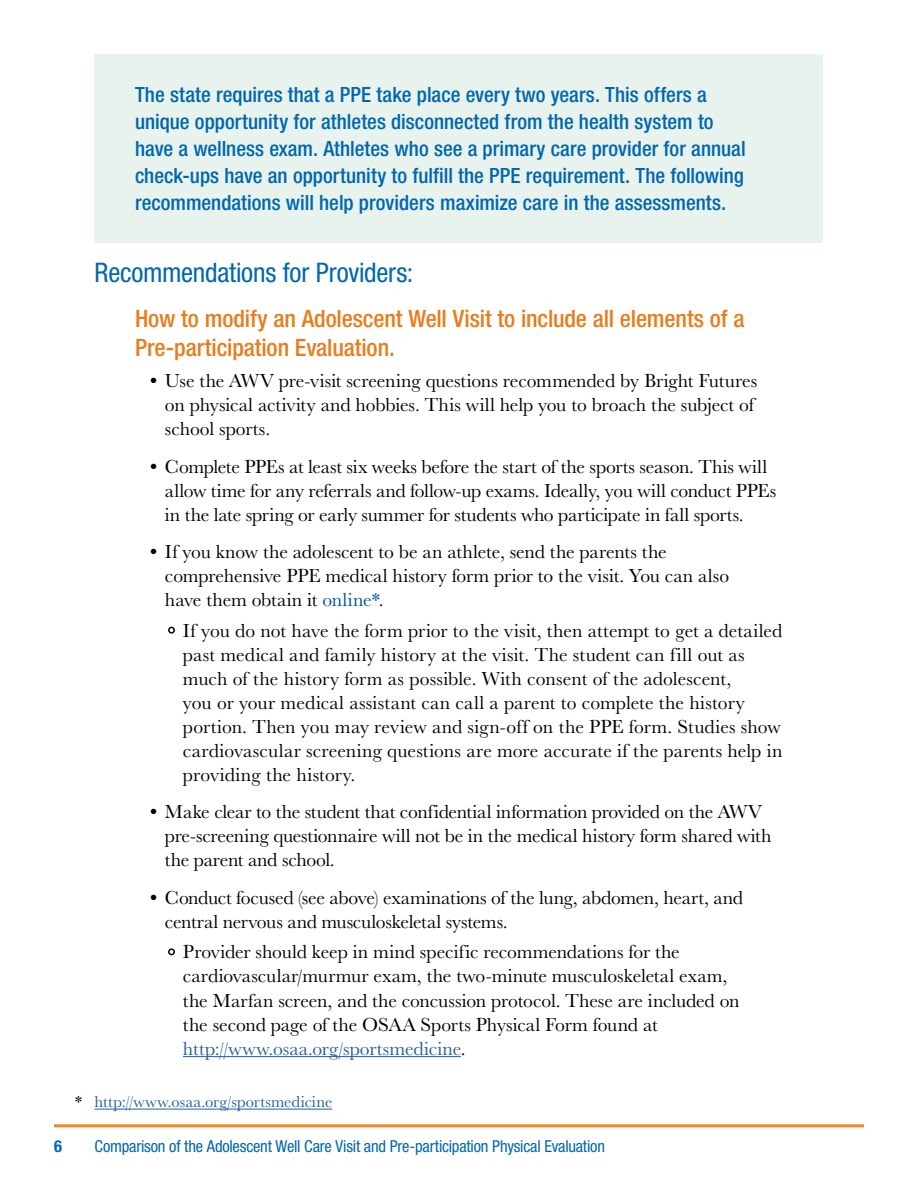
<style>
.page{position:relative;width:918px;height:1188px;background:#fff}
.page>*{position:absolute;margin:0;border:0;box-sizing:border-box;transform-origin:0 0}
.t1{font:condensed 27px "Helvetica Neue LT Std";letter-spacing:-.01em;color:#0067b0}
.t2{font:500 condensed 24px/28.8px "Helvetica Neue LT Std";letter-spacing:-.005em;color:#e87d1e}
.t3{font:500 condensed 21px/27px "Helvetica Neue LT Std";color:#0067b0}
.t4{font:19.5px/24px "Baskerville URW";letter-spacing:-.005em;color:#000}
.t5{font:condensed 16.5px "Helvetica Neue LT Std";letter-spacing:-.01em;color:#0067b0}
.t6{font:16.5px "Baskerville URW";letter-spacing:.005em;color:#215e9e}
.t7{font:700 condensed 16.5px "Helvetica Neue LT Std";color:#0067b0}
.s1{color:#005695}
.s2{color:#215e9e}
.s3{color:#000}
</style>
<div class="page">
<hr style="left:54px;top:1124px;width:810px;height:3px;background:#ec881d">
<hr style="left:94px;top:1109px;width:238px;height:1px;background:#215e9e">
<div style="left:94px;top:54px;width:730px;height:189px;background:#e8f3ee"></div>
<hr style="left:183px;top:1056px;width:278px;height:1px;background:#215e9e">
<div style="left:168px;top:627px;width:7px;height:7px;border:2px solid #000;border-radius:50%"></div>
<div style="left:168px;top:948px;width:7px;height:7px;border:2px solid #000;border-radius:50%"></div>
<p class="t3" style="left:135px;top:81px;width:612px">The state requires that a PPE take place every two years. This offers a unique opportunity for athletes disconnected from the health system to have a wellness exam. Athletes who see a primary care provider for annual check-ups have an opportunity to fulfill the PPE requirement. The following recommendations will help providers maximize care in the assessments.</p>
<h1 class="t1" style="left:94px;top:257px;width:320px">Recommendations for Providers:</h1>
<p class="t2" style="left:135px;top:304px;width:611px">How to modify an Adolescent Well Visit to include all elements of a<br>Pre-participation Evaluation.</p>
<p class="t4" style="left:165px;top:369px;width:594px;text-indent:-18px">• Use the AWV pre-visit screening questions recommended by Bright Futures on physical activity and hobbies. This will help you to broach the subject of school sports.</p>
<p class="t4" style="left:165px;top:454px;width:613px;text-indent:-18px">• Complete PPEs at least six weeks before the start of the sports season. This will allow time for any referrals and follow-up exams. Ideally, you will conduct PPEs in the late spring or early summer for students who participate in fall sports.</p>
<p class="t4" style="left:165px;top:540px;width:566px;text-indent:-18px">• If you know the adolescent to be an athlete, send the parents the comprehensive PPE medical history form prior to the visit. You can also have them obtain it <span class="s1">online*</span>.</p>
<p class="t4" style="left:183px;top:619px;width:601px">If you do not have the form prior to the visit, then attempt to get a detailed past medical and family history at the visit. The student can fill out as much of the history form as possible. With consent of the adolescent,<br>you or your medical assistant can call a parent to complete the history portion. Then you may review and sign-off on the PPE form. Studies show cardiovascular screening questions are more accurate if the parents help in providing the history.</p>
<p class="t4" style="left:165px;top:800px;width:608px;text-indent:-18px">• Make clear to the student that confidential information provided on the AWV pre-screening questionnaire will not be in the medical history form shared with the parent and school.</p>
<p class="t4" style="left:165px;top:886px;width:579px;text-indent:-18px">• Conduct focused (see above) examinations of the lung, abdomen, heart, and central nervous and musculoskeletal systems.</p>
<p class="t4" style="left:183px;top:940px;width:558px">Provider should keep in mind specific recommendations for the cardiovascular/murmur exam, the two-minute musculoskeletal exam, the Marfan screen, and the concussion protocol. These are included on the second page of the OSAA Sports Physical Form found at <span class="s2">http://www.osaa.org/sportsmedicine</span>.</p>
<p class="t6" style="left:75px;top:1092px;width:259px"><span class="s3">*</span> http://www.osaa.org/sportsmedicine</p>
<p class="t7" style="left:54px;top:1136px;width:9px">6</p>
<p class="t5" style="left:94px;top:1136px;width:512px">Comparison of the Adolescent Well Care Visit and Pre-participation Physical Evaluation</p>
</div>
